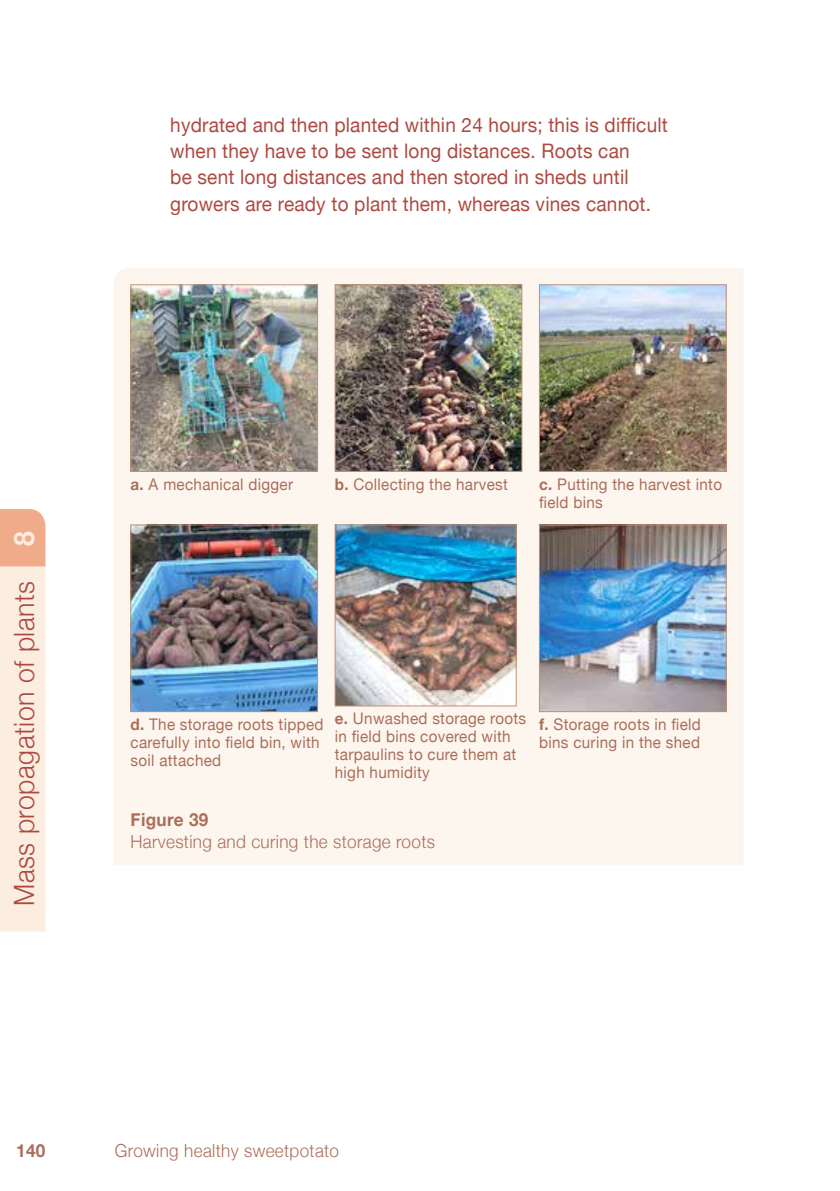
<style>
.page{position:relative;width:840px;height:1191px;background:#fff}
.page>*{position:absolute;margin:0;border:0;box-sizing:border-box;transform-origin:0 0}
.t1{font:300 28px "Helvetica Neue";letter-spacing:.02em;color:#ad4940;scale:.95 1}
.Warnings_2nd_para{font:20px/26px "Helvetica Neue";letter-spacing:.01em;color:#ad4940;scale:.95 1}
.FigureNameSingle{font:300 18px/22px "Helvetica Neue";letter-spacing:.02em;color:#aa6e5a;scale:.95 1}
.t2{font:700 18px "Helvetica Neue";color:#aa6e5a;scale:.95 1}
.t3{font:16px/18px "Helvetica Neue";letter-spacing:.02em;color:#aa6e5a;scale:.95 1}
.s1{font-weight:700;color:#fbeddf}
.s2{font-weight:700}
</style>
<div class="page">
<div style="left:114px;top:268px;width:629px;height:597px;background:#fdf6ef"></div>
<img style="left:132px;top:286px;width:183px;height:184px">
<div style="left:130px;top:284px;width:187px;height:188px;border:1px solid #c59073"></div>
<img style="left:336px;top:286px;width:184px;height:184px">
<div style="left:334px;top:284px;width:188px;height:188px;border:1px solid #c59073"></div>
<img style="left:541px;top:286px;width:183px;height:184px">
<div style="left:539px;top:284px;width:187px;height:188px;border:1px solid #c59073"></div>
<img style="left:132px;top:527px;width:183px;height:183px">
<div style="left:130px;top:525px;width:187px;height:187px;border:1px solid #c59073"></div>
<img style="left:336px;top:527px;width:178px;height:177px">
<div style="left:334px;top:525px;width:182px;height:181px;border:1px solid #c59073"></div>
<img style="left:541px;top:527px;width:183px;height:183px">
<div style="left:539px;top:525px;width:187px;height:187px;border:1px solid #c59073"></div>
<svg style="left:0;top:509px;width:45px;height:422px;background:#f9e4d3"></svg>
<p class="Warnings_2nd_para" style="left:170px;top:112px;width:525px">hydrated and then planted within 24 hours; this is difficult when they have to be sent long distances. Roots can<br>be sent long distances and then stored in sheds until growers are ready to plant them, whereas vines cannot.</p>
<h1 class="t1" style="left:7px;top:906px;width:395px;rotate:-90deg">Mass propagation of plants <span class="s1">8</span></h1>
<p class="t3" style="left:130px;top:475px;width:172px"><span class="s2">a.</span> A mechanical digger</p>
<p class="t3" style="left:334px;top:475px;width:183px"><span class="s2">b.</span> Collecting the harvest</p>
<p class="t3" style="left:539px;top:475px;width:194px"><span class="s2">c.</span> Putting the harvest into field bins</p>
<p class="t3" style="left:130px;top:715px;width:204px"><span class="s2">d.</span> The storage roots tipped carefully into field bin, with soil attached</p>
<p class="t3" style="left:334px;top:709px;width:203px"><span class="s2">e.</span> Unwashed storage roots in field bins covered with tarpaulins to cure them at high humidity</p>
<p class="t3" style="left:539px;top:715px;width:172px"><span class="s2">f.</span> Storage roots in field bins curing in the shed</p>
<p class="FigureNameSingle" style="left:130px;top:808px;width:322px"><span class="s2">Figure 39<br></span>Harvesting and curing the storage roots</p>
<p class="t2" style="left:16px;top:1139px;width:32px">140</p>
<p class="FigureNameSingle" style="left:115px;top:1139px;width:237px">Growing healthy sweetpotato</p>
</div>
